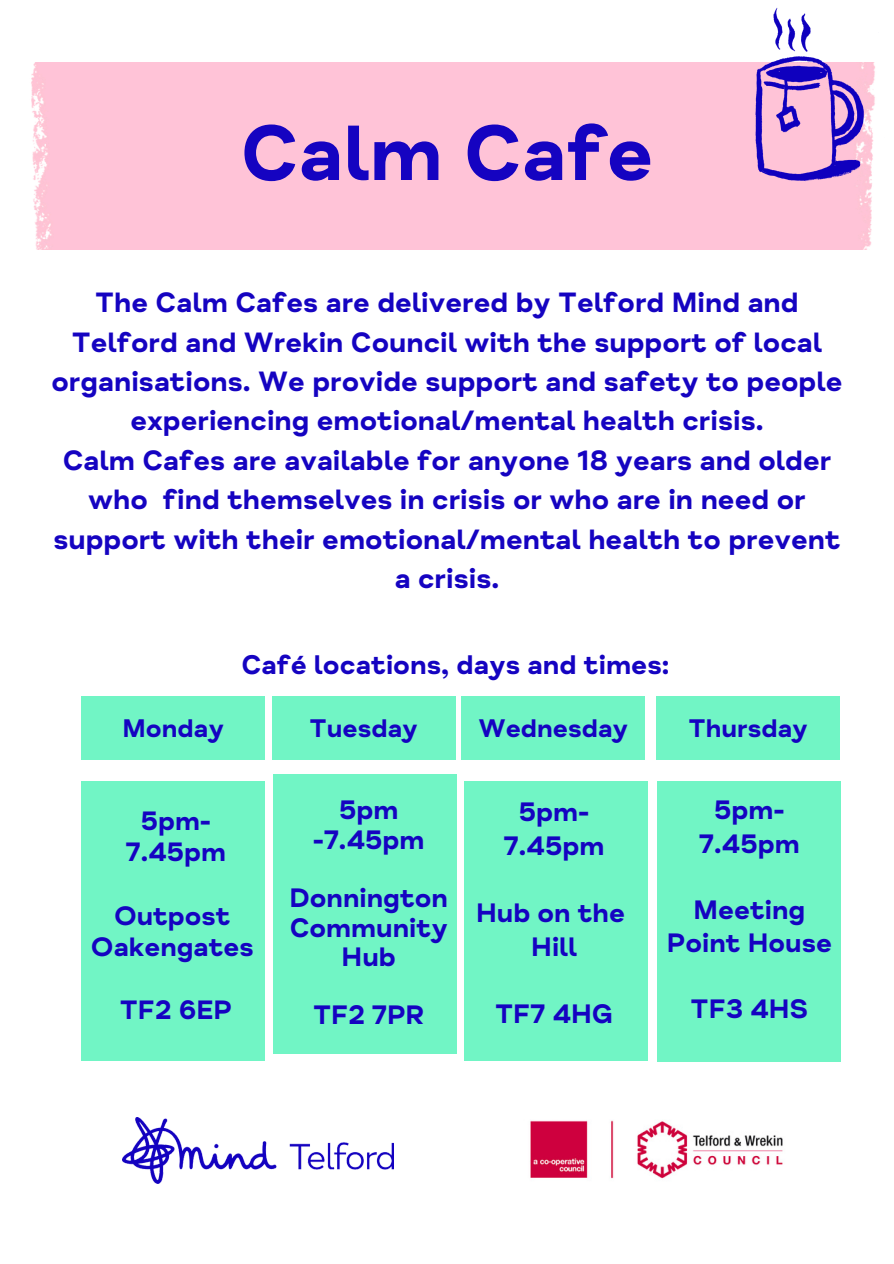
<style>
.page{position:relative;width:894px;height:1264px;background:#fff}
.page>*{position:absolute;margin:0;border:0;box-sizing:border-box;transform-origin:0 0}
.t1{font:700 80.1px "Mind Meridian";color:#1503c1}
.t2{font:700 28.65px/39.5px "Mind Meridian";color:#1503c1;text-align:center}
.t3{font:700 27.6px "Mind Meridian";color:#1503c1}
.t4{font:27.45px/29.2px "Mind Meridian W05 Display";color:#1503c1;text-align:center}
.t5{font:27.3px "Mind Meridian W05 Display";color:#1503c1}
.t6{font:700 26.1px "Mind Meridian";color:#1503c1}
</style>
<div class="page">
<div style="left:81px;top:696px;width:184px;height:63px;background:#71f5c5"></div>
<div style="left:272px;top:696px;width:183px;height:63px;background:#71f5c5"></div>
<div style="left:461px;top:696px;width:184px;height:63px;background:#71f5c5"></div>
<div style="left:656px;top:696px;width:183px;height:63px;background:#71f5c5"></div>
<div style="left:81px;top:781px;width:184px;height:279px;background:#71f5c5"></div>
<div style="left:273px;top:774px;width:183px;height:279px;background:#71f5c5"></div>
<div style="left:464px;top:781px;width:184px;height:279px;background:#71f5c5"></div>
<div style="left:657px;top:781px;width:184px;height:280px;background:#71f5c5"></div>
<img style="left:122px;top:1117px;width:272px;height:66px">
<div style="left:31px;top:62px;width:841px;height:187px;background:#ffc3d7"></div>
<img style="left:723px;top:8px;width:152px;height:182px">
<img style="left:530px;top:1120px;width:253px;height:59px">
<p class="t1" style="left:240px;top:105px;width:414px">Calm Cafe</p>
<h2 class="t2" style="left:51px;top:283px;width:792px">The Calm Cafes are delivered by Telford Mind and Telford and Wrekin Council with the support of local organisations. We provide support and safety to people experiencing emotional/mental health crisis.<br>Calm Cafes are available for anyone 18 years and older who find themselves in crisis or who are in need or support with their emotional/mental health to prevent a crisis.</h2>
<p class="t3" style="left:241px;top:648px;width:429px">Café locations, days and times:</p>
<p class="t6" style="left:122px;top:712px;width:103px">Monday</p>
<p class="t6" style="left:309px;top:712px;width:110px">Tuesday</p>
<p class="t6" style="left:478px;top:712px;width:151px">Wednesday</p>
<p class="t6" style="left:688px;top:712px;width:121px">Thursday</p>
<h3 class="t5" style="left:141px;top:804px;width:72px">5pm-</h3>
<p class="t5" style="left:126px;top:835px;width:102px">7.45pm</p>
<h3 class="t5" style="left:114px;top:899px;width:118px">Outpost</h3>
<p class="t5" style="left:91px;top:930px;width:164px">Oakengates</p>
<h3 class="t5" style="left:120px;top:993px;width:114px">TF2 6EP</h3>
<p class="t4" style="left:339px;top:796px;width:61px">5pm</p>
<h3 class="t4" style="left:313px;top:825px;width:113px">-7.45pm</h3>
<p class="t4" style="left:289px;top:884px;width:160px">Donnington<br>Community<br>Hub</p>
<p class="t4" style="left:313px;top:1001px;width:113px">TF2 7PR</p>
<p class="t4" style="left:504px;top:795px;width:102px;line-height:33.6px">5pm-<br>7.45pm</p>
<p class="t4" style="left:476px;top:898px;width:150px">Hub on the</p>
<p class="t4" style="left:531px;top:932px;width:47px">Hill</p>
<h2 class="t4" style="left:495px;top:999px;width:119px">TF7 4HG</h2>
<p class="t5" style="left:714px;top:794px;width:72px">5pm-</p>
<p class="t5" style="left:699px;top:827px;width:102px">7.45pm</p>
<p class="t5" style="left:693px;top:893px;width:113px">Meeting</p>
<p class="t5" style="left:666px;top:926px;width:167px">Point House</p>
<h2 class="t5" style="left:690px;top:992px;width:119px">TF3 4HS</h2>
</div>
